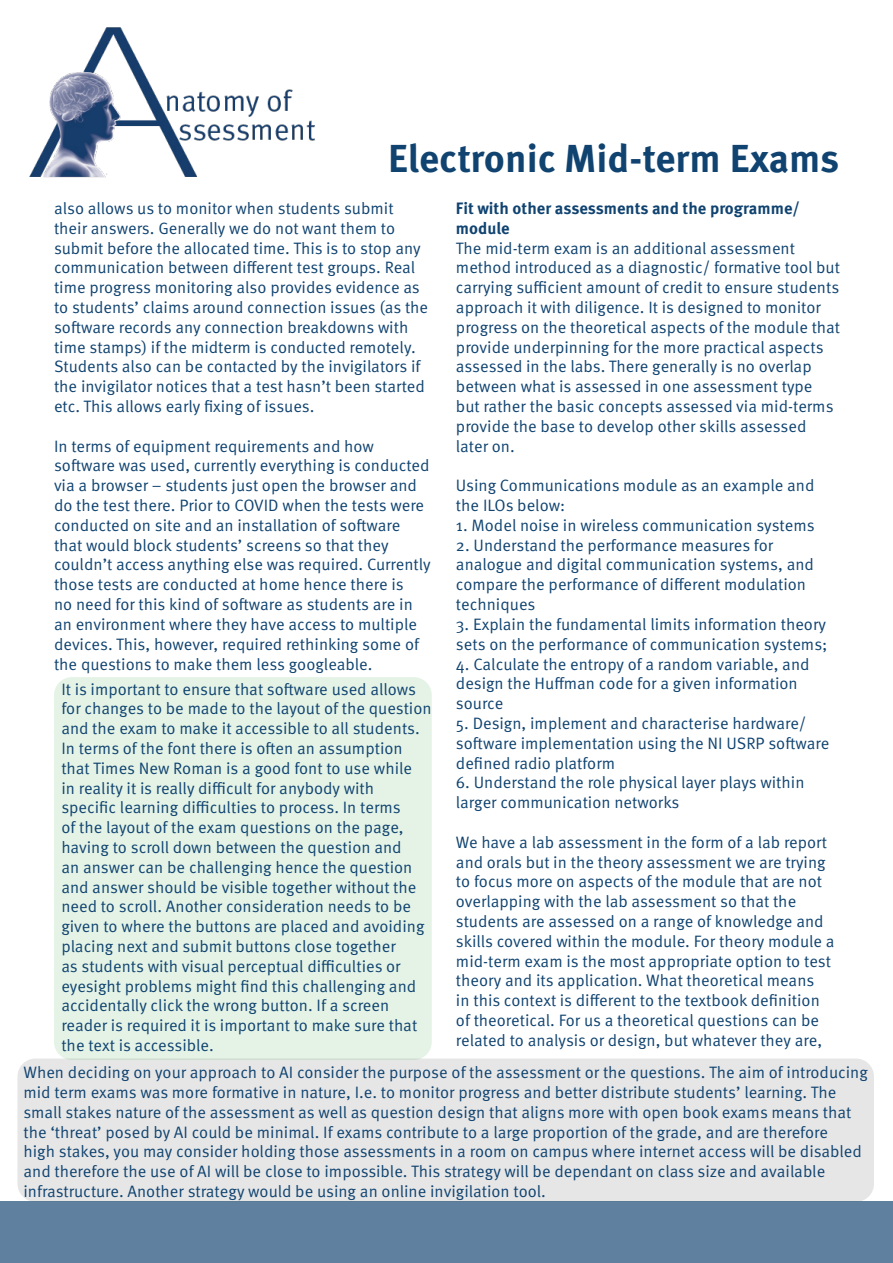
<style>
.page{position:relative;width:893px;height:1263px;background:#fff}
.page>*{position:absolute;margin:0;border:0;box-sizing:border-box;transform-origin:0 0}
.t1{font:700 39px "Meta Pro";color:#104370}
.t2{font:16.5px/19.8px "Meta Pro Norm";color:#104370}
.t3{font:700 16.5px/19.8px "Meta Pro";color:#104370}
</style>
<div class="page">
<img style="left:29px;top:27px;width:286px;height:151px">
<div style="left:0;top:1202px;width:893px;height:61px;background:#5f819f"></div>
<div style="left:54px;top:677px;width:378px;height:383px;background:#e4f3e5;border-radius:18px"></div>
<div style="left:17px;top:1058px;width:857px;height:144px;background:#e6e6e6;border-radius:18px"></div>
<p class="t1" style="left:388px;top:128px;width:453px">Electronic Mid-term Exams</p>
<p class="t3" style="left:456px;top:197px;width:345px">Fit with other assessments and the programme/ module</p>
<p class="t2" style="left:456px;top:237px;width:386px">The mid-term exam is an additional assessment method introduced as a diagnostic/ formative tool but carrying sufficient amount of credit to ensure students approach it with diligence. It is designed to monitor progress on the theoretical aspects of the module that provide underpinning for the more practical aspects assessed in the labs. There generally is no overlap between what is assessed in one assessment type but rather the basic concepts assessed via mid-terms provide the base to develop other skills assessed later on.</p>
<p class="t2" style="left:456px;top:475px;width:360px">Using Communications module as an example and the ILOs below:</p>
<p class="t2" style="left:456px;top:514px;width:360px">1. Model noise in wireless communication systems</p>
<p class="t2" style="left:456px;top:534px;width:359px">2. Understand the performance measures for analogue and digital communication systems, and compare the performance of different modulation techniques</p>
<p class="t2" style="left:456px;top:613px;width:373px">3. Explain the fundamental limits information theory sets on the performance of communication systems;</p>
<p class="t2" style="left:456px;top:653px;width:355px">4. Calculate the entropy of a random variable, and design the Huffman code for a given information source</p>
<p class="t2" style="left:456px;top:712px;width:375px">5. Design, implement and characterise hardware/ software implementation using the NI USRP software defined radio platform</p>
<p class="t2" style="left:456px;top:772px;width:350px">6. Understand the role physical layer plays within larger communication networks</p>
<p class="t2" style="left:456px;top:831px;width:380px">We have a lab assessment in the form of a lab report and orals but in the theory assessment we are trying to focus more on aspects of the module that are not overlapping with the lab assessment so that the students are assessed on a range of knowledge and skills covered within the module. For theory module a mid-term exam is the most appropriate option to test theory and its application. What theoretical means<br>in this context is different to the textbook definition of theoretical. For us a theoretical questions can be related to analysis or design, but whatever they are,</p>
<p class="t2" style="left:54px;top:197px;width:376px">also allows us to monitor when students submit their answers. Generally we do not want them to submit before the allocated time. This is to stop any communication between different test groups. Real time progress monitoring also provides evidence as to students’ claims around connection issues (as the software records any connection breakdowns with time stamps) if the midterm is conducted remotely.<br>Students also can be contacted by the invigilators if the invigilator notices that a test hasn’t been started etc. This allows early fixing of issues.</p>
<p class="t2" style="left:54px;top:435px;width:378px">In terms of equipment requirements and how software was used, currently everything is conducted via a browser – students just open the browser and do the test there. Prior to COVID when the tests were conducted on site and an installation of software that would block students’ screens so that they couldn’t access anything else was required. Currently those tests are conducted at home hence there is<br>no need for this kind of software as students are in an environment where they have access to multiple devices. This, however, required rethinking some of the questions to make them less googleable.</p>
<p class="t2" style="left:61px;top:678px;width:372px">It is important to ensure that software used allows for changes to be made to the layout of the question and the exam to make it accessible to all students.<br>In terms of the font there is often an assumption that Times New Roman is a good font to use while<br>in reality it is really difficult for anybody with specific learning difficulties to process. In terms<br>of the layout of the exam questions on the page, having to scroll down between the question and<br>an answer can be challenging hence the question and answer should be visible together without the need to scroll. Another consideration needs to be given to where the buttons are placed and avoiding placing next and submit buttons close together<br>as students with visual perceptual difficulties or eyesight problems might find this challenging and accidentally click the wrong button. If a screen reader is required it is important to make sure that the text is accessible.</p>
<p class="t2" style="left:23px;top:1061px;width:846px">When deciding on your approach to AI consider the purpose of the assessment or the questions. The aim of introducing mid term exams was more formative in nature, I.e. to monitor progress and better distribute students’ learning. The small stakes nature of the assessment as well as question design that aligns more with open book exams means that the ‘threat’ posed by AI could be minimal. If exams contribute to a large proportion of the grade, and are therefore<br>high stakes, you may consider holding those assessments in a room on campus where internet access will be disabled and therefore the use of AI will be close to impossible. This strategy will be dependant on class size and available infrastructure. Another strategy would be using an online invigilation tool.</p>
</div>
